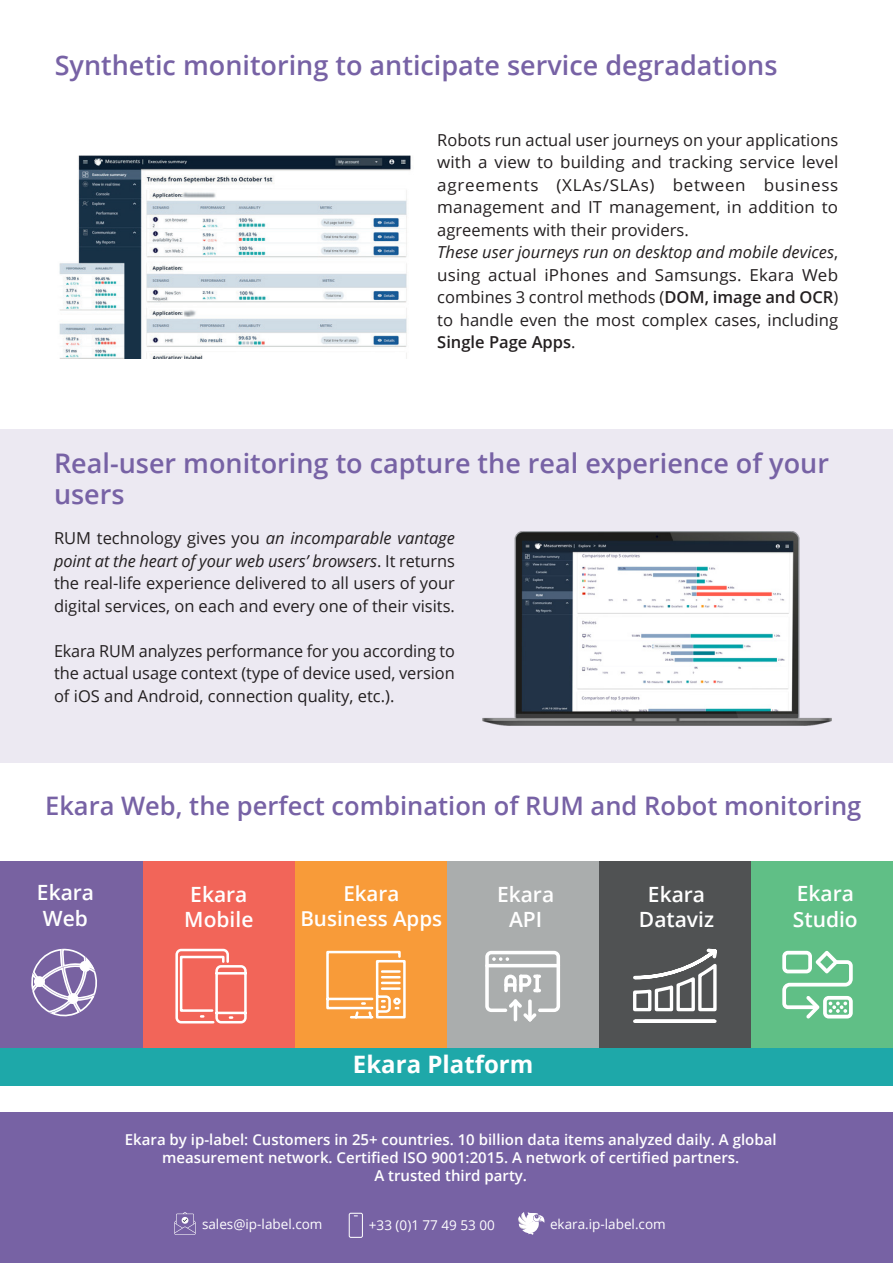
<style>
.page{position:relative;width:893px;height:1263px;background:#fff}
.page>*{position:absolute;margin:0;border:0;box-sizing:border-box;transform-origin:0 0}
.t1{font:600 27px/31.5px "Open Sans";color:#7762a5}
.t2{font:600 25.5px "Open Sans";color:#7762a5}
.t3{font:700 24px "Open Sans";color:#fff}
.t4{font:600 21px "Open Sans";color:#fff}
.t5{font:600 20.55px "Open Sans";color:#fff}
.t6{font:16.5px/22.5px "Open Sans";color:#231f20;text-align:justify}
.t7{font:600 15px/18px "Open Sans";color:#fff;text-align:center}
.t8{font:13.5px "Open Sans";color:#fff}
.s1{font-style:italic}
.s2{font-weight:600}
</style>
<div class="page">
<div style="left:0;top:429px;width:893px;height:334px;background:#ece9f2"></div>
<div style="left:0;top:1112px;width:893px;height:151px;background:#7762a4"></div>
<img style="left:59px;top:155px;width:352px;height:203px">
<img style="left:482px;top:531px;width:350px;height:195px">
<svg style="left:518px;top:1212px;width:26px;height:23px"></svg>
<svg style="left:174px;top:1212px;width:22px;height:23px"></svg>
<svg style="left:349px;top:1213px;width:14px;height:25px"></svg>
<div style="left:0;top:861px;width:143px;height:187px;background:#7862a1"></div>
<div style="left:143px;top:861px;width:152px;height:187px;background:#f26559"></div>
<div style="left:295px;top:861px;width:152px;height:187px;background:#f89b39"></div>
<div style="left:749px;top:861px;width:144px;height:187px;background:#60bf86"></div>
<div style="left:447px;top:861px;width:152px;height:187px;background:#aaadad"></div>
<div style="left:599px;top:861px;width:152px;height:187px;background:#505253"></div>
<svg style="left:485px;top:951px;width:75px;height:70px"></svg>
<svg style="left:326px;top:950px;width:80px;height:69px"></svg>
<svg style="left:175px;top:948px;width:72px;height:76px"></svg>
<svg style="left:782px;top:951px;width:71px;height:67px"></svg>
<svg style="left:31px;top:948px;width:66px;height:69px"></svg>
<div style="left:35px;top:977px;width:8px;height:9px;background:#fff;border-radius:50%"></div>
<div style="left:34px;top:976px;width:10px;height:11px;border:2px solid #fff;border-radius:50%"></div>
<div style="left:69px;top:994px;width:8px;height:9px;background:#fff;border-radius:50%"></div>
<div style="left:68px;top:993px;width:10px;height:11px;border:2px solid #fff;border-radius:50%"></div>
<div style="left:80px;top:962px;width:9px;height:8px;background:#fff;border-radius:50%"></div>
<div style="left:80px;top:961px;width:10px;height:10px;border:2px solid #fff;border-radius:50%"></div>
<svg style="left:633px;top:948px;width:84px;height:75px"></svg>
<div style="left:0;top:1048px;width:893px;height:38px;background:#1ea8a9"></div>
<p class="t1" style="left:55px;top:49px;width:724px">Synthetic monitoring to anticipate service degradations</p>
<p class="t6" style="left:437px;top:128px;width:403px">Robots run actual user journeys on your applications with a view to building and tracking service level agreements (XLAs/SLAs) between business management and IT management, in addition to agreements with their providers.</p>
<p class="t6" style="left:437px;top:241px;width:402px"><span class="s1">These user journeys run on desktop and mobile devices</span>, using actual iPhones and Samsungs. Ekara Web combines 3 control methods (<span class="s2">DOM, image and OCR</span>) to handle even the most complex cases, including <span class="s2">Single Page Apps</span>.</p>
<p class="t1" style="left:54px;top:447px;width:776px">Real-user monitoring to capture the real experience of your users</p>
<p class="t6" style="left:54px;top:526px;width:402px">RUM technology gives you <span class="s1">an incomparable vantage point at the heart of your web users’ browsers</span>. It returns the real-life experience delivered to all users of your digital services, on each and every one of their visits.</p>
<p class="t6" style="left:54px;top:639px;width:402px">Ekara RUM analyzes performance for you according to the actual usage context (type of device used, version of iOS and Android, connection quality, etc.).</p>
<p class="t2" style="left:45px;top:788px;width:818px">Ekara Web, the perfect combination of RUM and Robot monitoring</p>
<p class="t4" style="left:37px;top:878px;width:59px">Ekara</p>
<p class="t4" style="left:43px;top:904px;width:47px">Web</p>
<p class="t4" style="left:190px;top:879px;width:59px">Ekara</p>
<p class="t4" style="left:184px;top:905px;width:71px">Mobile</p>
<p class="t5" style="left:343px;top:879px;width:57px">Ekara</p>
<p class="t5" style="left:300px;top:904px;width:143px">Business Apps</p>
<p class="t4" style="left:497px;top:879px;width:59px">Ekara</p>
<p class="t4" style="left:509px;top:905px;width:35px">API</p>
<p class="t4" style="left:648px;top:879px;width:59px">Ekara</p>
<p class="t4" style="left:639px;top:905px;width:77px">Dataviz</p>
<p class="t4" style="left:797px;top:879px;width:59px">Ekara</p>
<p class="t4" style="left:793px;top:904px;width:66px">Studio</p>
<p class="t3" style="left:353px;top:1048px;width:182px">Ekara Platform</p>
<p class="t7" style="left:125px;top:1130px;width:653px">Ekara by ip-label: Customers in 25+ countries. 10 billion data items analyzed daily. A global measurement network. Certified ISO 9001:2015. A network of certified partners.<br>A trusted third party.</p>
<p class="t8" style="left:202px;top:1215px;width:122px">sales@ip-label.com</p>
<p class="t8" style="left:369px;top:1216px;width:127px">+33 (0)1 77 49 53 00</p>
<p class="t8" style="left:550px;top:1215px;width:117px">ekara.ip-label.com</p>
</div>
